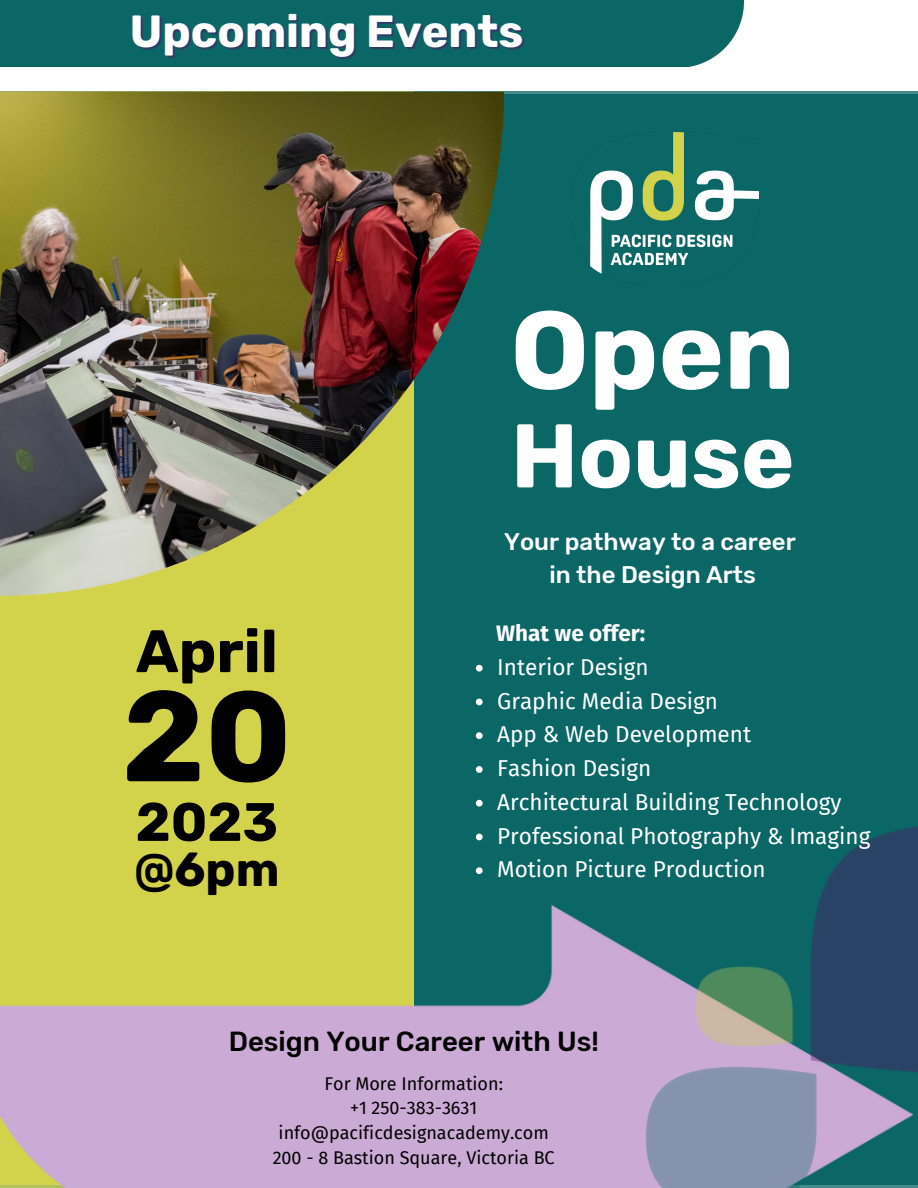
<style>
.page{position:relative;width:918px;height:1188px;background:#fff}
.page>*{position:absolute;margin:0;border:0;box-sizing:border-box;transform-origin:0 0}
.t1{font:700 127.8px "Rubik";color:#000}
.t2{font:700 110.25px "Rubik";color:#fff}
.t3{font:700 90.15px "Rubik";color:#fff}
.t4{font:700 59.85px "Rubik";color:#000}
.t5{font:700 54px "Rubik";color:#000}
.t6{font:700 47.85px "Rubik";color:#000}
.t7{font:700 45px "Rubik";color:#fff}
.t8{font:500 27.6px "Rubik";color:#000}
.t9{font:500 24px/32.7px "Rubik";color:#fff;text-align:center}
.t10{font:22.5px/33.8px "Fira Sans";color:#fff}
.t11{font:700 22.5px "Fira Sans";color:#fff}
.t12{font:18px/24.8px "Fira Sans";color:#000;text-align:center}
</style>
<div class="page">
<div style="left:0;top:0;width:744px;height:66px;background:#0b6666"></div>
<div style="left:414px;top:92px;width:504px;height:810px;background:#0b6666"></div>
<div style="left:0;top:596px;width:414px;height:306px;background:#d2d34a"></div>
<img style="left:0;top:902px;width:617px;height:286px">
<img style="left:0;top:92px;width:504px;height:504px">
<img style="left:572px;top:132px;width:186px;height:152px">
<img style="left:617px;top:753px;width:301px;height:435px">
<svg style="left:476px;top:665px;width:7px;height:7px"></svg>
<svg style="left:476px;top:699px;width:7px;height:6px"></svg>
<svg style="left:476px;top:732px;width:7px;height:7px"></svg>
<svg style="left:476px;top:766px;width:7px;height:7px"></svg>
<svg style="left:476px;top:800px;width:7px;height:7px"></svg>
<svg style="left:476px;top:834px;width:7px;height:6px"></svg>
<svg style="left:476px;top:867px;width:7px;height:7px"></svg>
<h3 class="t7" style="left:130px;top:5px;width:395px">Upcoming Events</h3>
<h2 class="t2" style="left:511px;top:286px;width:286px">Open</h2>
<h3 class="t3" style="left:511px;top:403px;width:285px">House</h3>
<h3 class="t4" style="left:136px;top:616px;width:143px">April</h3>
<h1 class="t1" style="left:122px;top:662px;width:171px">20</h1>
<h3 class="t5" style="left:136px;top:790px;width:144px">2023</h3>
<h3 class="t6" style="left:134px;top:841px;width:147px">@6pm</h3>
<p class="t9" style="left:504px;top:526px;width:293px">Your pathway to a career in the Design Arts</p>
<p class="t11" style="left:496px;top:620px;width:150px">What we offer:</p>
<p class="t10" style="left:497px;top:651px;width:375px">Interior Design<br>Graphic Media Design<br>App &amp; Web Development<br>Fashion Design<br>Architectural Building Technology<br>Professional Photography &amp; Imaging<br>Motion Picture Production</p>
<p class="t8" style="left:229px;top:1026px;width:372px">Design Your Career with Us!</p>
<p class="t12" style="left:273px;top:1071px;width:284px">For More Information:<br>+1 250-383-3631 info@pacificdesignacademy.com<br>200 - 8 Bastion Square, Victoria BC</p>
</div>
